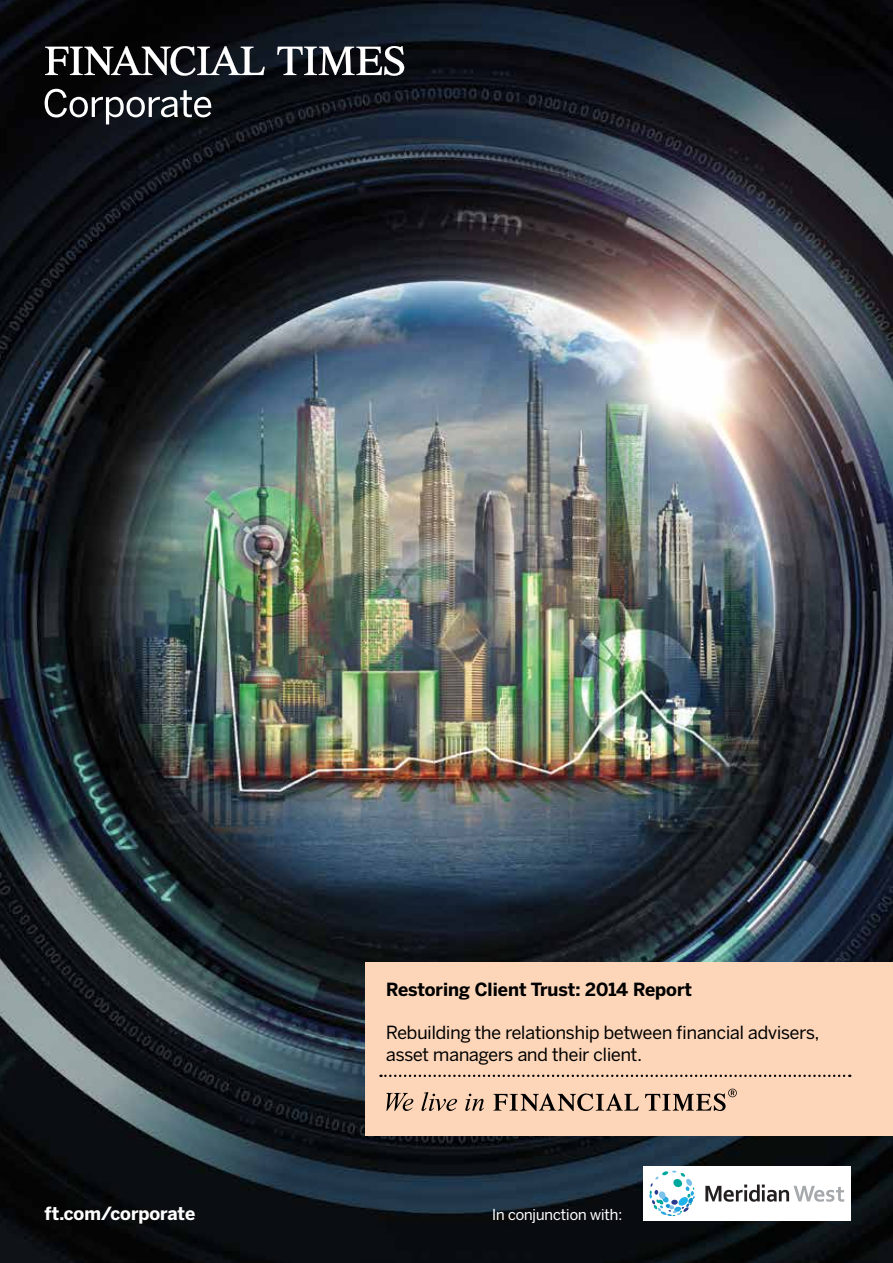
<style>
.page{position:relative;width:893px;height:1263px;background:#fff}
.page>*{position:absolute;margin:0;border:0;box-sizing:border-box;transform-origin:0 0}
.t1{font:18px/21.6px "Benton Sans";color:#000}
.t2{font:700 18px "Benton Sans";color:#000}
.t3{font:700 18px "Benton Sans";color:#fff}
.t4{font:15px "Benton Sans";color:#fff}
</style>
<div class="page">
<img style="left:0;top:0;width:893px;height:1263px">
<svg style="left:45px;top:46px;width:220px;height:30px"></svg>
<svg style="left:277px;top:46px;width:127px;height:30px"></svg>
<svg style="left:45px;top:89px;width:166px;height:35px"></svg>
<div style="left:643px;top:1166px;width:207px;height:54px;background:#fff"></div>
<svg style="left:705px;top:1184px;width:139px;height:18px"></svg>
<svg style="left:649px;top:1170px;width:46px;height:46px"></svg>
<div style="left:366px;top:962px;width:527px;height:173px;background:#fdd6b9"></div>
<svg style="left:381px;top:1074px;width:469px;height:3px"></svg>
<svg style="left:493px;top:1093px;width:146px;height:18px"></svg>
<svg style="left:386px;top:1093px;width:27px;height:18px"></svg>
<svg style="left:421px;top:1092px;width:36px;height:19px"></svg>
<svg style="left:465px;top:1093px;width:19px;height:18px"></svg>
<svg style="left:645px;top:1089px;width:92px;height:22px"></svg>
<p class="t3" style="left:45px;top:1203px;width:152px">ft.com/corporate</p>
<p class="t2" style="left:386px;top:979px;width:307px">Restoring Client Trust: 2014 Report</p>
<p class="t1" style="left:386px;top:1022px;width:435px">Rebuilding the relationship between financial advisers, asset managers and their client.</p>
<p class="t4" style="left:492px;top:1205px;width:132px">In conjunction with:</p>
</div>
